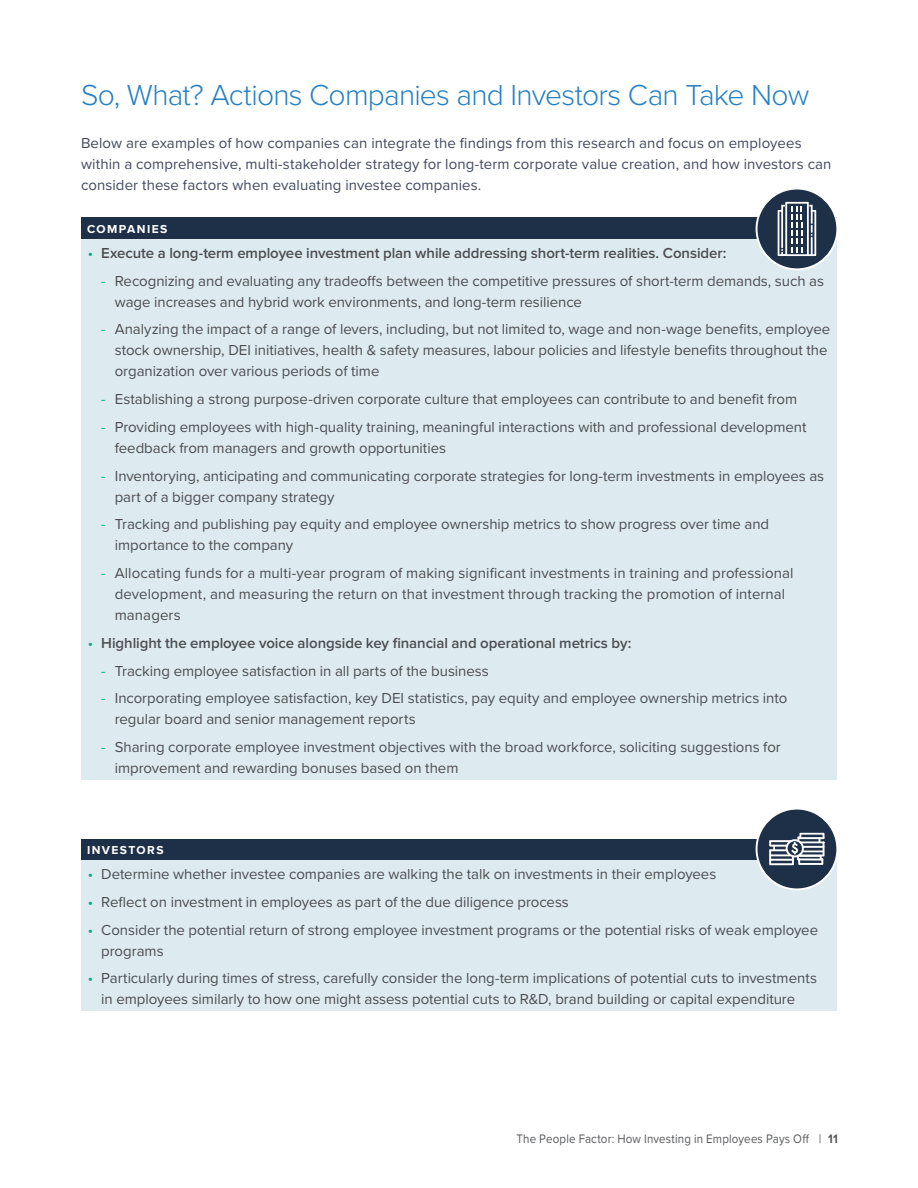
<style>
.page{position:relative;width:918px;height:1188px;background:#fff}
.page>*{position:absolute;margin:0;border:0;box-sizing:border-box;transform-origin:0 0}
.t1{font:300 30px "Proxima Nova";letter-spacing:-.025em;color:#2580c3}
.t2{font:15px/21px "Proxima Nova";color:#4d4d4f}
.t3{font:15px/21px "Proxima Nova";letter-spacing:.005em;color:#41495f}
.t4{font:600 15px "Proxima Nova";letter-spacing:-.005em;color:#4d4d4f}
.t5{font:12.75px "Proxima Nova";letter-spacing:.015em;color:#58595b;scale:.91 1}
.t6{font:700 12px "Proxima Nova";letter-spacing:.12em;color:#fff}
.s1{font-weight:400;color:#00ae81}
.s2{color:#00ae81}
.s3{font-weight:700}
</style>
<div class="page">
<div style="left:81px;top:218px;width:756px;height:21px;background:#1e3048"></div>
<div style="left:81px;top:239px;width:756px;height:541px;background:#ddebf1"></div>
<div style="left:81px;top:839px;width:756px;height:21px;background:#1e3048"></div>
<div style="left:81px;top:860px;width:756px;height:151px;background:#ddebf1"></div>
<div style="left:757px;top:189px;width:80px;height:80px;background:#1e3048;border-radius:50%"></div>
<div style="left:756px;top:188px;width:82px;height:82px;border:2px solid #fff;border-radius:50%"></div>
<div style="left:757px;top:809px;width:80px;height:80px;background:#1e3048;border-radius:50%"></div>
<div style="left:756px;top:808px;width:82px;height:82px;border:2px solid #fff;border-radius:50%"></div>
<svg style="left:769px;top:833px;width:56px;height:32px"></svg>
<svg style="left:778px;top:202px;width:38px;height:54px"></svg>
<h1 class="t1" style="left:81px;top:72px;width:730px">So, What? Actions Companies and Investors Can Take Now</h1>
<p class="t3" style="left:81px;top:132px;width:752px">Below are examples of how companies can integrate the findings from this research and focus on employees within a comprehensive, multi-stakeholder strategy for long-term corporate value creation, and how investors can consider these factors when evaluating investee companies.</p>
<p class="t6" style="left:87px;top:222px;width:82px">COMPANIES</p>
<p class="t4" style="left:88px;top:244px;width:640px"><span class="s1">•</span> Execute a long-term employee investment plan while addressing short-term realities. Consider:</p>
<p class="t2" style="left:115px;top:270px;width:711px;text-indent:-14px"><span class="s2">-</span> Recognizing and evaluating any tradeoffs between the competitive pressures of short-term demands, such as wage increases and hybrid work environments, and long-term resilience</p>
<p class="t2" style="left:115px;top:318px;width:717px;text-indent:-14px"><span class="s2">-</span> Analyzing the impact of a range of levers, including, but not limited to, wage and non-wage benefits, employee stock ownership, DEI initiatives, health &amp; safety measures, labour policies and lifestyle benefits throughout the organization over various periods of time</p>
<p class="t2" style="left:101px;top:388px;width:697px"><span class="s2">-</span> Establishing a strong purpose-driven corporate culture that employees can contribute to and benefit from</p>
<p class="t2" style="left:115px;top:416px;width:693px;text-indent:-14px"><span class="s2">-</span> Providing employees with high-quality training, meaningful interactions with and professional development feedback from managers and growth opportunities</p>
<p class="t2" style="left:115px;top:465px;width:711px;text-indent:-14px"><span class="s2">-</span> Inventorying, anticipating and communicating corporate strategies for long-term investments in employees as part of a bigger company strategy</p>
<p class="t2" style="left:115px;top:513px;width:656px;text-indent:-14px"><span class="s2">-</span> Tracking and publishing pay equity and employee ownership metrics to show progress over time and importance to the company</p>
<p class="t2" style="left:115px;top:562px;width:680px;text-indent:-14px"><span class="s2">-</span> Allocating funds for a multi-year program of making significant investments in training and professional development, and measuring the return on that investment through tracking the promotion of internal managers</p>
<p class="t4" style="left:88px;top:634px;width:545px"><span class="s1">•</span> Highlight the employee voice alongside key financial and operational metrics by:</p>
<p class="t2" style="left:101px;top:660px;width:389px"><span class="s2">-</span> Tracking employee satisfaction in all parts of the business</p>
<p class="t2" style="left:115px;top:687px;width:674px;text-indent:-14px"><span class="s2">-</span> Incorporating employee satisfaction, key DEI statistics, pay equity and employee ownership metrics into regular board and senior management reports</p>
<p class="t2" style="left:115px;top:736px;width:668px;text-indent:-14px"><span class="s2">-</span> Sharing corporate employee investment objectives with the broad workforce, soliciting suggestions for improvement and rewarding bonuses based on them</p>
<p class="t6" style="left:87px;top:843px;width:78px">INVESTORS</p>
<p class="t2" style="left:88px;top:863px;width:630px"><span class="s2">•</span> Determine whether investee companies are walking the talk on investments in their employees</p>
<p class="t2" style="left:88px;top:891px;width:483px"><span class="s2">•</span> Reflect on investment in employees as part of the due diligence process</p>
<p class="t2" style="left:101px;top:918px;width:718px;text-indent:-14px"><span class="s2">•</span> Consider the potential return of strong employee investment programs or the potential risks of weak employee programs</p>
<p class="t2" style="left:88px;top:967px;width:731px;text-align:center"><span class="s2">•</span> Particularly during times of stress, carefully consider the long-term implications of potential cuts to investments in employees similarly to how one might assess potential cuts to R&amp;D, brand building or capital expenditure</p>
<p class="t5" style="left:517px;top:1129px;width:354px">The People Factor: How Investing in Employees Pays Off | <span class="s3">11</span></p>
</div>
